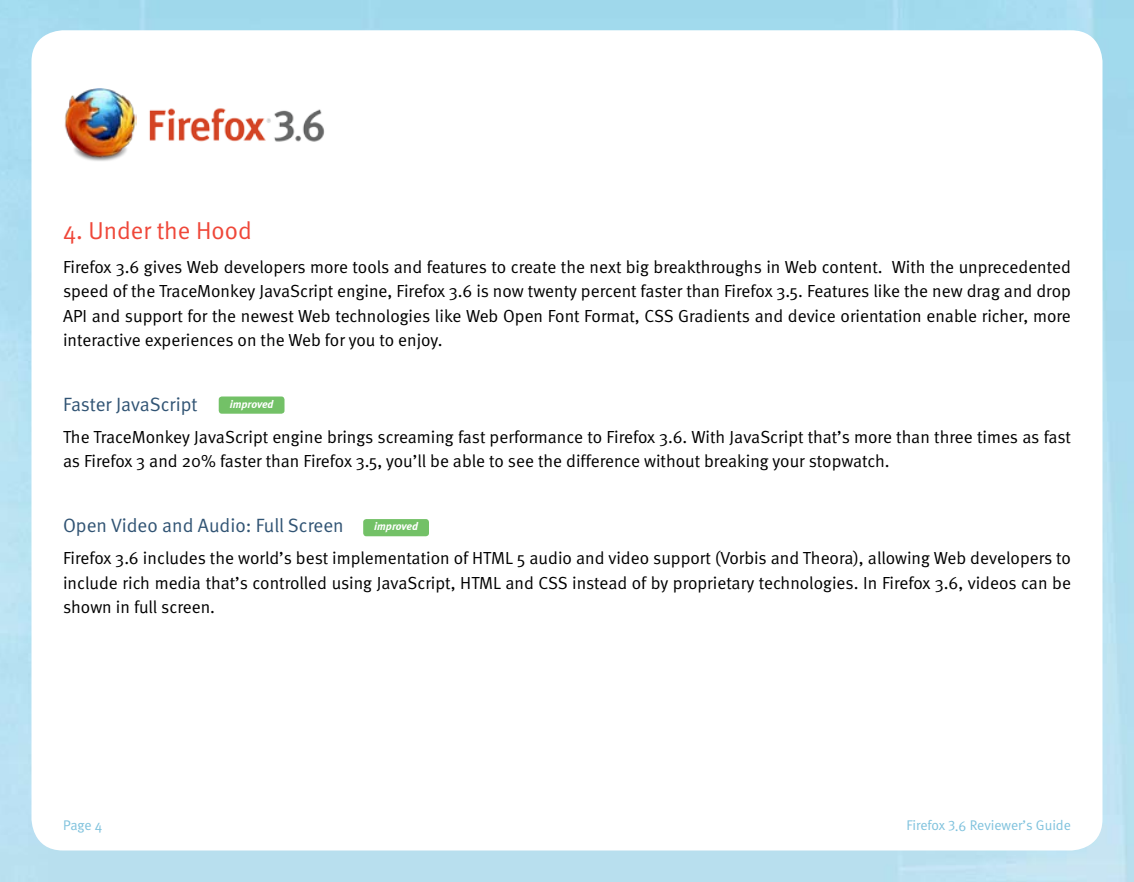
<style>
.page{position:relative;width:1134px;height:882px;background:#fff}
.page>*{position:absolute;margin:0;border:0;box-sizing:border-box;transform-origin:0 0}
.t1{font:24.5px "Meta Normal";color:#ef4739}
.t2{font:19.25px "Meta Normal";color:#315474}
.t3{font:17.5px/24.5px "Meta Normal";color:#000;text-align:justify}
.t4{font:14px "Meta Normal";color:#7fc2dd}
.t5{font:italic 700 11.03px "Meta";letter-spacing:-.005em;color:#fff}
</style>
<div class="page">
<img style="left:0;top:0;width:1134px;height:882px">
<div style="left:32px;top:30px;width:1070px;height:820px;background:#fff;border-radius:32px"></div>
<img style="left:149px;top:108px;width:176px;height:34px">
<img style="left:64px;top:88px;width:72px;height:73px">
<div style="left:363px;top:519px;width:66px;height:17px;background:#73c167;border-radius:3px"></div>
<div style="left:219px;top:397px;width:66px;height:17px;background:#73c167;border-radius:3px"></div>
<h1 class="t1" style="left:63px;top:216px;width:190px">4. Under the Hood</h1>
<p class="t3" style="left:63px;top:254px;width:1009px">Firefox 3.6 gives Web developers more tools and features to create the next big breakthroughs in Web content. With the unprecedented speed of the TraceMonkey JavaScript engine, Firefox 3.6 is now twenty percent faster than Firefox 3.5. Features like the new drag and drop API and support for the newest Web technologies like Web Open Font Format, CSS Gradients and device orientation enable richer, more interactive experiences on the Web for you to enjoy.</p>
<p class="t2" style="left:63px;top:393px;width:136px">Faster JavaScript</p>
<p class="t3" style="left:63px;top:424px;width:1010px">The TraceMonkey JavaScript engine brings screaming fast performance to Firefox 3.6. With JavaScript that’s more than three times as fast as Firefox 3 and 20% faster than Firefox 3.5, you’ll be able to see the difference without breaking your stopwatch.</p>
<p class="t5" style="left:230px;top:397px;width:45px">improved</p>
<p class="t2" style="left:63px;top:514px;width:282px">Open Video and Audio: Full Screen</p>
<p class="t3" style="left:63px;top:546px;width:1010px">Firefox 3.6 includes the world’s best implementation of HTML 5 audio and video support (Vorbis and Theora), allowing Web developers to include rich media that’s controlled using JavaScript, HTML and CSS instead of by proprietary technologies. In Firefox 3.6, videos can be shown in full screen.</p>
<p class="t5" style="left:374px;top:520px;width:45px">improved</p>
<p class="t4" style="left:63px;top:817px;width:41px">Page 4</p>
<p class="t4" style="left:906px;top:817px;width:166px">Firefox 3.6 Reviewer’s Guide</p>
</div>
